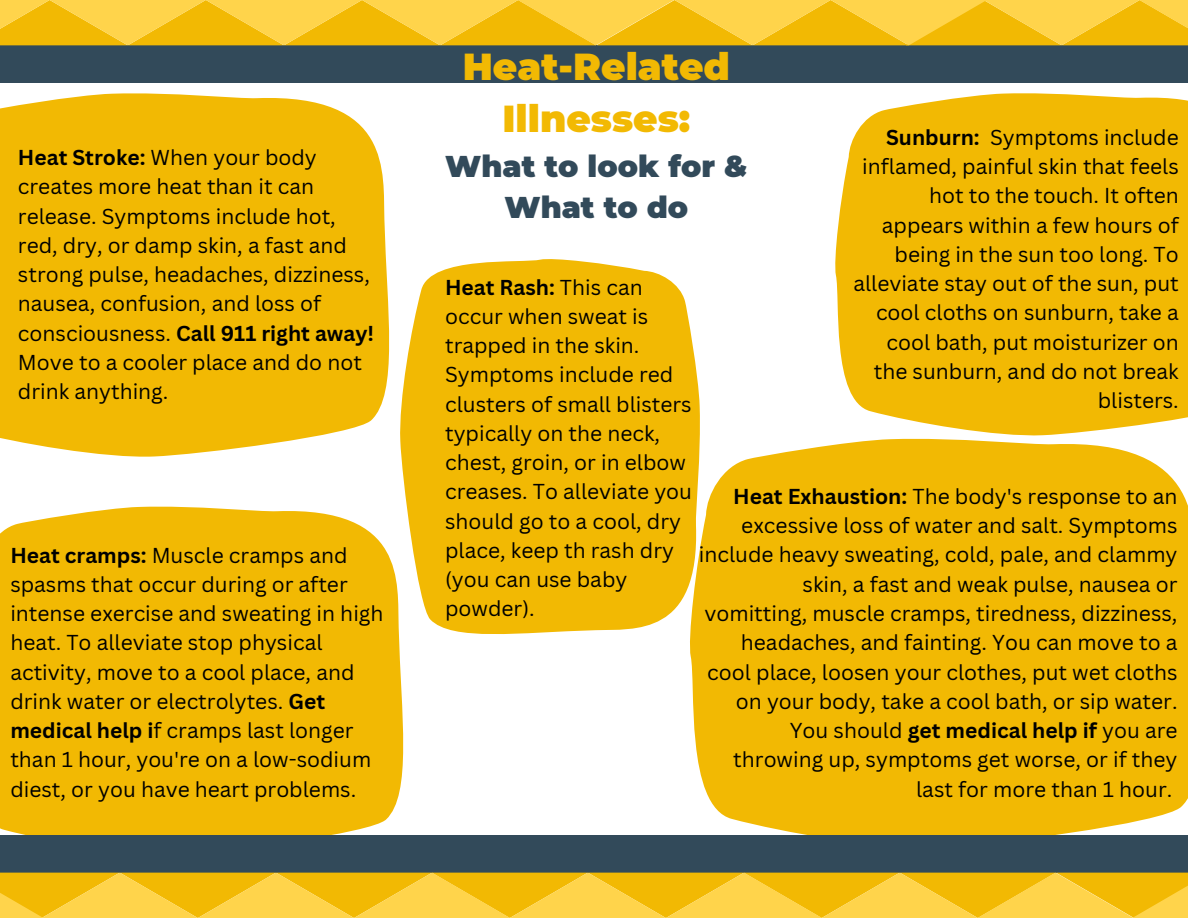
<style>
.page{position:relative;width:1188px;height:918px;background:#fff}
.page>*{position:absolute;margin:0;border:0;box-sizing:border-box;transform-origin:0 0}
.t1{font:900 37.5px/51.8px "Montserrat";color:#f2b903;text-align:center}
.t2{font:900 30px/41.7px "Montserrat";color:#324a5a;text-align:center}
.t3{font:21px/29.2px "Canva Sans";color:#000}
.s1{font-weight:700}
</style>
<div class="page">
<div style="left:690px;top:438px;width:498px;height:397px;background:#f2b903"></div>
<div style="left:0;top:506px;width:404px;height:329px;background:#f2b903"></div>
<div style="left:0;top:835px;width:1188px;height:38px;background:#324a5a"></div>
<div style="left:0;top:45px;width:1188px;height:38px;background:#324a5a"></div>
<svg style="left:0;top:0;width:1139px;height:45px"></svg>
<svg style="left:1139px;top:0;width:49px;height:45px;fill:#f2b903"></svg>
<svg style="left:0;top:873px;width:1188px;height:45px"></svg>
<svg style="left:1117px;top:882px;width:71px;height:36px;fill:#f2b903"></svg>
<div style="left:0;top:93px;width:390px;height:364px;background:#f2b903"></div>
<svg style="left:399px;top:259px;width:302px;height:383px;fill:#f2b903"></svg>
<svg style="left:835px;top:93px;width:353px;height:343px;fill:#f2b903"></svg>
<p class="t3" style="left:18px;top:142px;width:358px"><span class="s1">Heat Stroke:</span> When your body creates more heat than it can release. Symptoms include hot, red, dry, or damp skin, a fast and strong pulse, headaches, dizziness, nausea, confusion, and loss of consciousness. <span class="s1">Call 911 right away!<br></span>Move to a cooler place and do not drink anything.</p>
<p class="t3" style="left:10px;top:540px;width:375px"><span class="s1">Heat cramps:</span> Muscle cramps and spasms that occur during or after intense exercise and sweating in high heat. To alleviate stop physical activity, move to a cool place, and drink water or electrolytes. <span class="s1">Get medical help i</span>f cramps last longer than 1 hour, you're on a low-sodium diest, or you have heart problems.</p>
<p class="t1" style="left:463px;top:41px;width:269px">Heat-Related<br>Illnesses:</p>
<p class="t2" style="left:445px;top:145px;width:304px">What to look for &amp;<br>What to do</p>
<p class="t3" style="left:853px;top:122px;width:327px;text-align:right"><span class="s1">Sunburn:</span> Symptoms include inflamed, painful skin that feels hot to the touch. It often appears within a few hours of being in the sun too long. To alleviate stay out of the sun, put cool cloths on sunburn, take a cool bath, put moisturizer on the sunburn, and do not break blisters.</p>
<p class="t3" style="left:445px;top:272px;width:248px"><span class="s1">Heat Rash:</span> This can occur when sweat is trapped in the skin.<br>Symptoms include red clusters of small blisters typically on the neck, chest, groin, or in elbow creases. To alleviate you should go to a cool, dry place, keep th rash dry (you can use baby powder).</p>
<p class="t3" style="left:699px;top:481px;width:480px;text-align:right"><span class="s1">Heat Exhaustion:</span> The body's response to an excessive loss of water and salt. Symptoms include heavy sweating, cold, pale, and clammy skin, a fast and weak pulse, nausea or vomitting, muscle cramps, tiredness, dizziness, headaches, and fainting. You can move to a cool place, loosen your clothes, put wet cloths on your body, take a cool bath, or sip water.<br>You should <span class="s1">get medical help if</span> you are throwing up, symptoms get worse, or if they last for more than 1 hour.</p>
</div>
